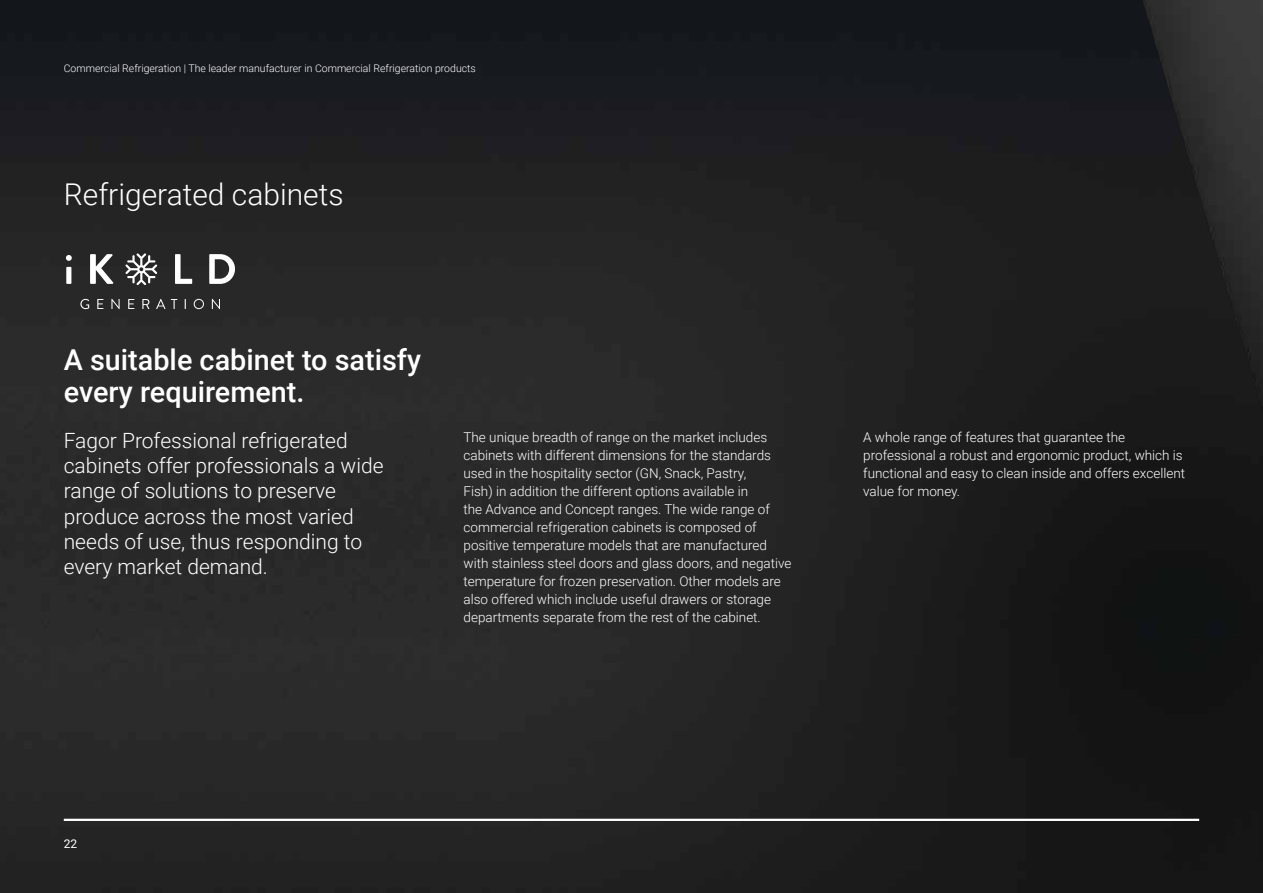
<style>
.page{position:relative;width:1263px;height:893px;background:#fff}
.page>*{position:absolute;margin:0;border:0;box-sizing:border-box;transform-origin:0 0}
.t1{font:300 30px "Roboto";color:#fff}
.t2{font:500 28.8px/31.5px "Roboto";color:#fff}
.t3{font:300 21px/25.2px "Roboto";color:#fff}
.t4{font:300 13.5px/18px "Roboto";color:#fff}
.t5{font:12px "Roboto";color:#fff}
.t6{font:300 10.5px "Roboto";color:#fff}
</style>
<div class="page">
<img style="left:0;top:0;width:1263px;height:893px">
<svg style="left:80px;top:299px;width:140px;height:10px"></svg>
<svg style="left:66px;top:253px;width:169px;height:32px"></svg>
<hr style="left:64px;top:819px;width:1135px;height:2px;background:#fff">
<p class="t6" style="left:64px;top:61px;width:414px">Commercial Refrigeration | The leader manufacturer in Commercial Refrigeration products</p>
<h1 class="t1" style="left:64px;top:174px;width:281px">Refrigerated cabinets</h1>
<h2 class="t2" style="left:64px;top:343px;width:359px">A suitable cabinet to satisfy every requirement.</h2>
<h3 class="t3" style="left:64px;top:427px;width:321px">Fagor Professional refrigerated cabinets offer professionals a wide range of solutions to preserve produce across the most varied needs of use, thus responding to every market demand.</h3>
<p class="t4" style="left:463px;top:428px;width:330px">The unique breadth of range on the market includes cabinets with different dimensions for the standards used in the hospitality sector (GN, Snack, Pastry,<br>Fish) in addition the different options available in<br>the Advance and Concept ranges. The wide range of commercial refrigeration cabinets is composed of positive temperature models that are manufactured with stainless steel doors and glass doors, and negative temperature for frozen preservation. Other models are also offered which include useful drawers or storage departments separate from the rest of the cabinet.</p>
<p class="t4" style="left:863px;top:428px;width:323px">A whole range of features that guarantee the professional a robust and ergonomic product, which is functional and easy to clean inside and offers excellent value for money.</p>
<p class="t5" style="left:64px;top:835px;width:15px">22</p>
</div>
